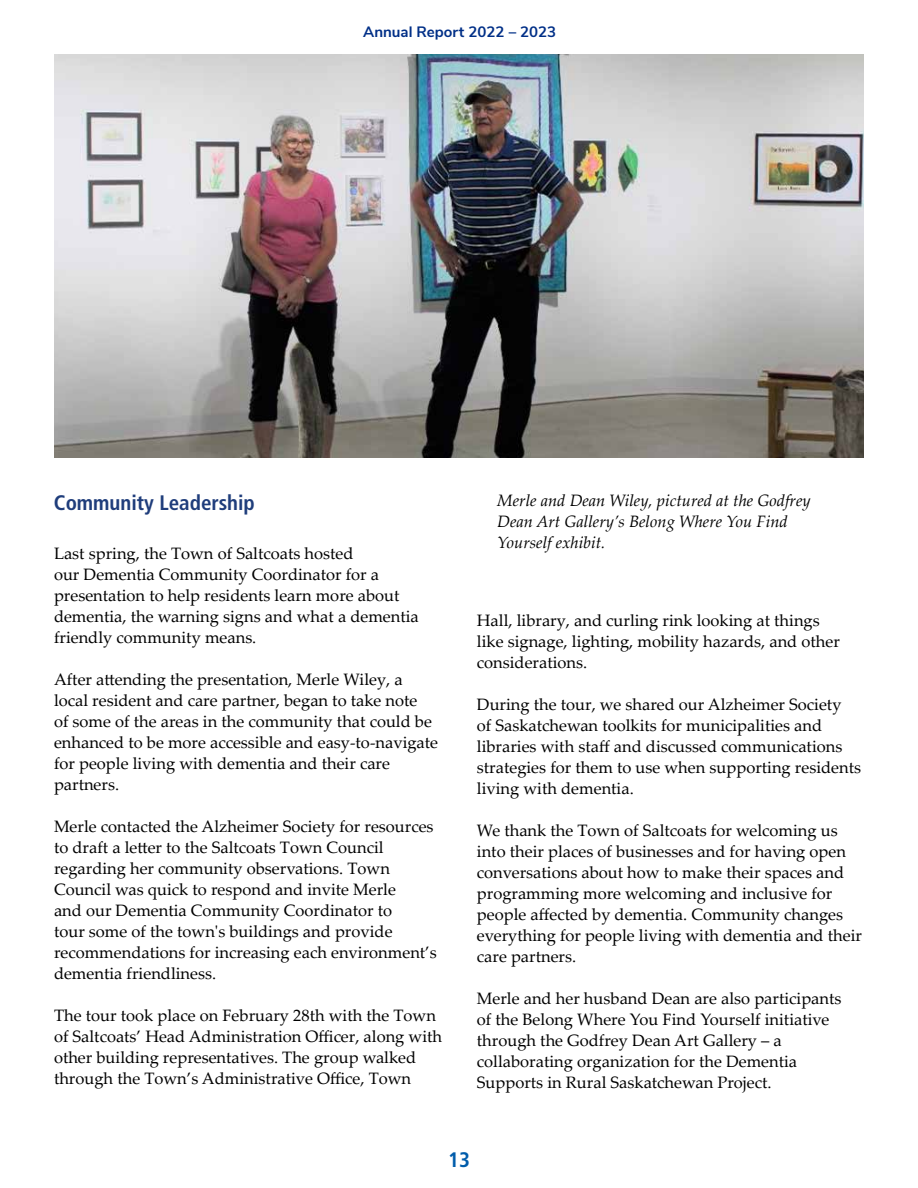
<style>
.page{position:relative;width:918px;height:1188px;background:#fff}
.page>*{position:absolute;margin:0;border:0;box-sizing:border-box;transform-origin:0 0}
.t1{font:700 condensed 21px "Frutiger LT Pro";color:#1f3d7b}
.t2{font:700 condensed 21px "Frutiger LT Pro";color:#005cab}
.t3{font:16.5px/21px "Palatino Linotype";color:#000}
.t4{font:italic 16.5px/21px "Palatino Linotype";color:#000}
.t5{font:700 15px "Nunito Sans";color:#002f87}
</style>
<div class="page">
<img style="left:54px;top:54px;width:810px;height:404px">
<p class="t5" style="left:363px;top:20px;width:195px">Annual Report 2022 – 2023</p>
<p class="t1" style="left:54px;top:491px;width:202px">Community Leadership</p>
<p class="t3" style="left:54px;top:542px;width:366px">Last spring, the Town of Saltcoats hosted<br>our Dementia Community Coordinator for a presentation to help residents learn more about dementia, the warning signs and what a dementia friendly community means.</p>
<p class="t3" style="left:54px;top:668px;width:386px">After attending the presentation, Merle Wiley, a local resident and care partner, began to take note<br>of some of the areas in the community that could be enhanced to be more accessible and easy-to-navigate for people living with dementia and their care partners.</p>
<p class="t3" style="left:54px;top:815px;width:384px">Merle contacted the Alzheimer Society for resources to draft a letter to the Saltcoats Town Council regarding her community observations. Town Council was quick to respond and invite Merle<br>and our Dementia Community Coordinator to<br>tour some of the town's buildings and provide recommendations for increasing each environment’s dementia friendliness.</p>
<p class="t3" style="left:54px;top:1004px;width:390px">The tour took place on February 28th with the Town of Saltcoats’ Head Administration Officer, along with other building representatives. The group walked through the Town’s Administrative Office, Town</p>
<p class="t4" style="left:497px;top:489px;width:315px">Merle and Dean Wiley, pictured at the Godfrey<br>Dean Art Gallery’s Belong Where You Find<br>Yourself exhibit.</p>
<p class="t3" style="left:477px;top:609px;width:365px">Hall, library, and curling rink looking at things like signage, lighting, mobility hazards, and other considerations.</p>
<p class="t3" style="left:477px;top:693px;width:386px">During the tour, we shared our Alzheimer Society<br>of Saskatchewan toolkits for municipalities and libraries with staff and discussed communications strategies for them to use when supporting residents living with dementia.</p>
<p class="t3" style="left:477px;top:819px;width:387px">We thank the Town of Saltcoats for welcoming us into their places of businesses and for having open conversations about how to make their spaces and programming more welcoming and inclusive for people affected by dementia. Community changes everything for people living with dementia and their care partners.</p>
<p class="t3" style="left:477px;top:987px;width:366px">Merle and her husband Dean are also participants of the Belong Where You Find Yourself initiative through the Godfrey Dean Art Gallery – a collaborating organization for the Dementia Supports in Rural Saskatchewan Project.</p>
<p class="t2" style="left:448px;top:1147px;width:23px">13</p>
</div>
